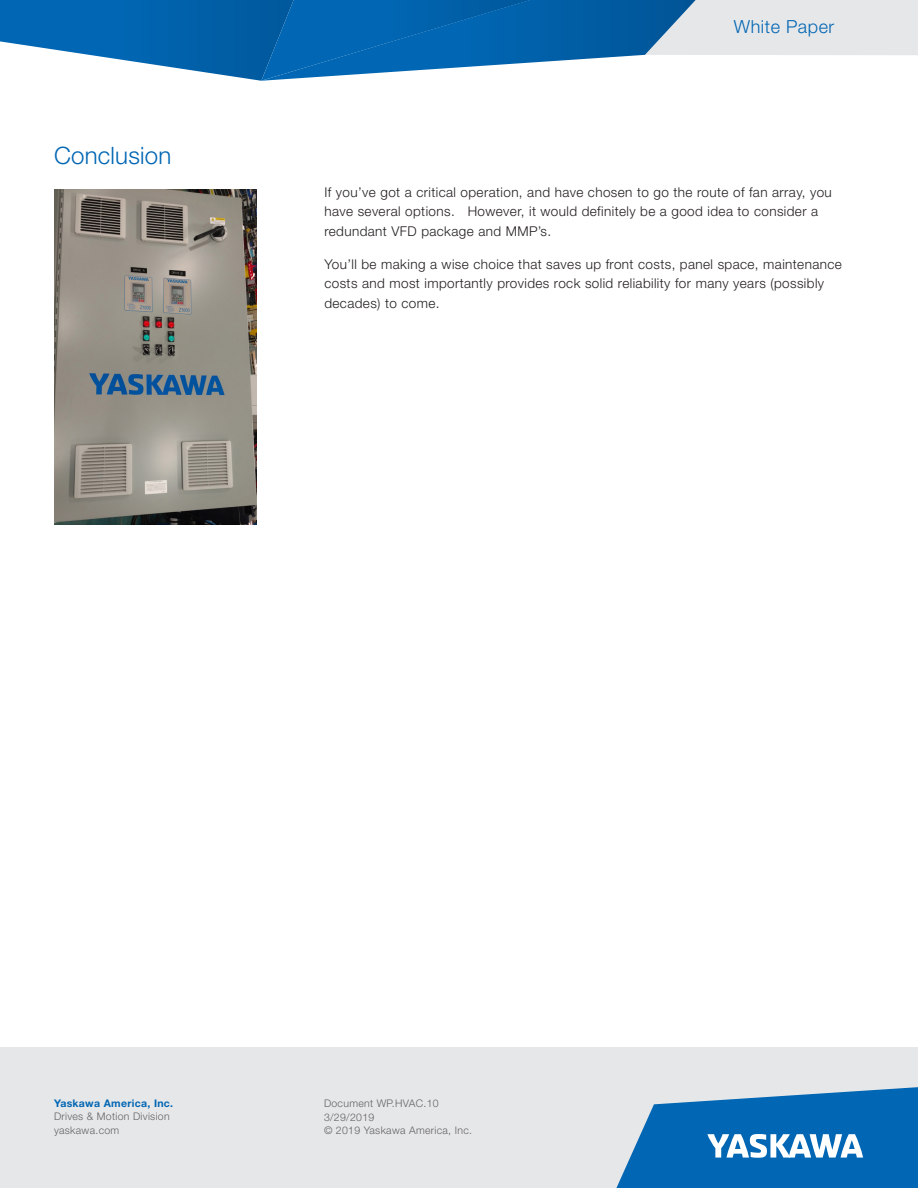
<style>
.page{position:relative;width:918px;height:1188px;background:#fff}
.page>*{position:absolute;margin:0;border:0;box-sizing:border-box;transform-origin:0 0}
.body_text_9_13{font:300 24px "Helvetica Neue LT Std";letter-spacing:.01em;color:#0166b3}
.t1{font:300 18px "Helvetica Neue LT Std";letter-spacing:.03em;color:#0166b3}
.body_text_9_13-2{font:300 13.5px/19.5px "Helvetica Neue LT Std";letter-spacing:.03em;color:#231f20}
.document_7pt{font:300 10.5px/13.5px "Helvetica Neue LT Std";letter-spacing:.03em;color:#636366}
.s1{font-weight:700;color:#0166b3}
</style>
<div class="page">
<svg style="left:0;top:0;width:918px;height:81px"></svg>
<div style="left:0;top:1047px;width:918px;height:141px;background:#e6e7e9"></div>
<svg style="left:616px;top:1087px;width:302px;height:101px;background:#3483c0"></svg>
<img style="left:54px;top:189px;width:203px;height:336px">
<p class="body_text_9_13" style="left:54px;top:141px;width:119px">Conclusion</p>
<p class="t1" style="left:734px;top:16px;width:102px">White Paper</p>
<p class="body_text_9_13-2" style="left:324px;top:182px;width:509px">If you’ve got a critical operation, and have chosen to go the route of fan array, you have several options. However, it would definitely be a good idea to consider a redundant VFD package and MMP’s.</p>
<p class="body_text_9_13-2" style="left:324px;top:254px;width:519px">You’ll be making a wise choice that saves up front costs, panel space, maintenance costs and most importantly provides rock solid reliability for many years (possibly decades) to come.</p>
<p class="document_7pt" style="left:54px;top:1096px;width:121px"><span class="s1">Yaskawa America, Inc.<br></span>Drives &amp; Motion Division yaskawa.com</p>
<p class="document_7pt" style="left:324px;top:1096px;width:116px">Document WP.HVAC.10</p>
<p class="document_7pt" style="left:324px;top:1110px;width:150px">3/29/2019<br>© 2019 Yaskawa America, Inc.</p>
</div>
